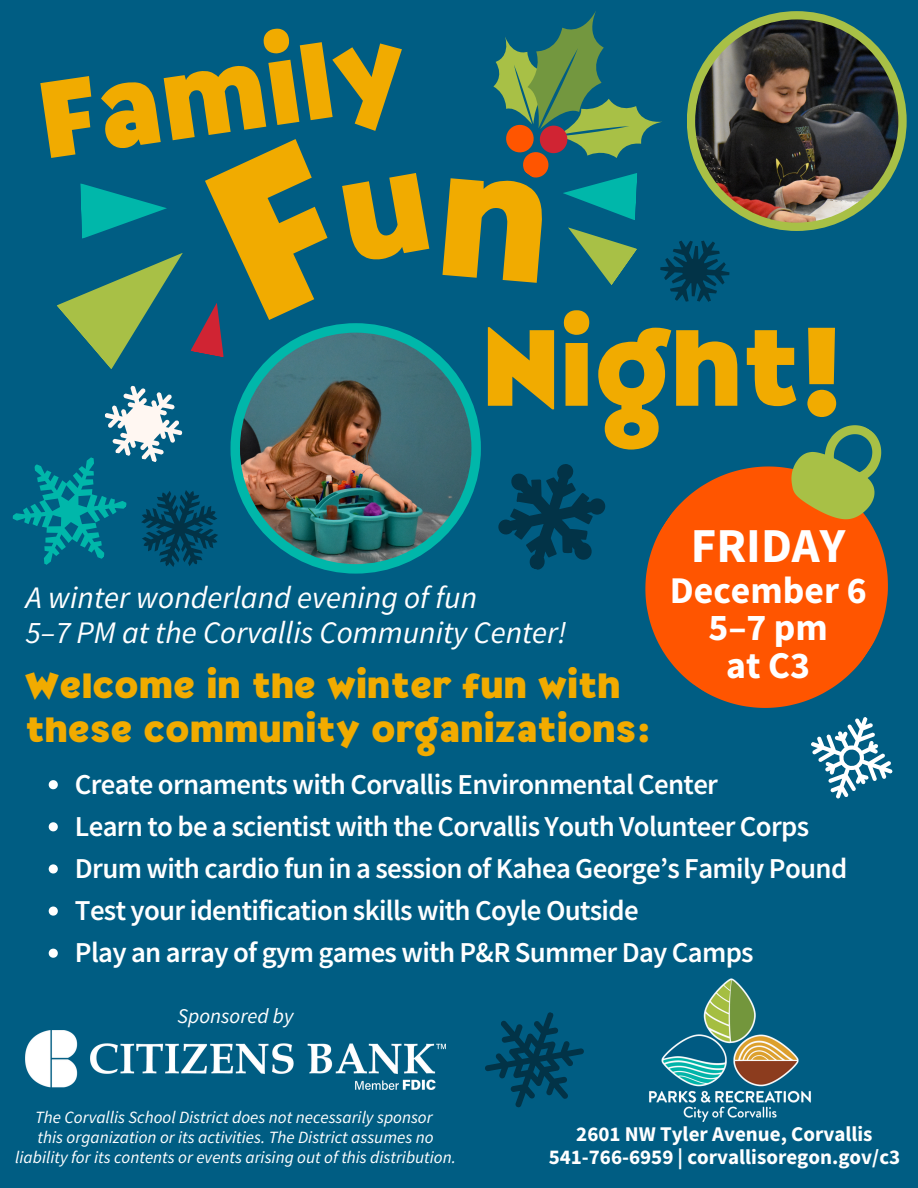
<style>
.page{position:relative;width:918px;height:1188px;background:#005d83}
.page>*{position:absolute;margin:0;border:0;box-sizing:border-box;transform-origin:0 0}
.t1{font:120px "Minnie Play";letter-spacing:.025em;color:#f1ab00}
.t2{font:700 48.75px "Source Sans Pro";color:#fff}
.t3{font:39px/43.8px "Minnie Play";letter-spacing:.025em;color:#f1ab00}
.t4{font:700 37.8px/37.8px "Source Sans Pro";color:#fff;text-align:center}
.t5{font:italic 31.2px/35.1px "Source Sans Pro";color:#fff}
.t6{font:600 28.8px "Source Sans Pro";letter-spacing:-.025em;color:#fff}
.t7{font:700 21px/23.7px "Source Sans Pro";color:#fff;text-align:center}
.t8{font:italic 21px "Source Sans Pro";color:#fff}
.t9{font:italic 17.25px/20px "Source Sans Pro";color:#fff;text-align:center}
</style>
<div class="page">
<svg style="left:80px;top:183px;width:87px;height:56px"></svg>
<svg style="left:57px;top:253px;width:126px;height:116px"></svg>
<svg style="left:49px;top:780px;width:9px;height:9px"></svg>
<svg style="left:49px;top:822px;width:9px;height:9px"></svg>
<svg style="left:49px;top:864px;width:9px;height:10px"></svg>
<svg style="left:49px;top:907px;width:9px;height:9px"></svg>
<svg style="left:49px;top:949px;width:9px;height:9px"></svg>
<img style="left:649px;top:978px;width:162px;height:144px">
<img style="left:26px;top:1031px;width:420px;height:58px">
<svg style="left:230px;top:323px;width:251px;height:251px;background:#00aea6"></svg>
<div style="left:234px;top:327px;width:244px;height:243px;background:#00b7aa;border-radius:50%"></div>
<img style="left:240px;top:333px;width:231px;height:231px;border-radius:50%">
<svg style="left:687px;top:11px;width:220px;height:220px"></svg>
<div style="left:690px;top:14px;width:214px;height:214px;background:#a8c046;border-radius:50%"></div>
<img style="left:695px;top:19px;width:203px;height:204px;border-radius:50%">
<svg style="left:498px;top:464px;width:101px;height:106px"></svg>
<svg style="left:485px;top:1012px;width:99px;height:96px"></svg>
<svg style="left:599px;top:498px;width:53px;height:130px"></svg>
<svg style="left:652px;top:425px;width:241px;height:374px"></svg>
<svg style="left:12px;top:385px;width:221px;height:182px"></svg>
<svg style="left:190px;top:303px;width:240px;height:55px"></svg>
<svg style="left:493px;top:11px;width:244px;height:291px"></svg>
<p class="t1" style="left:35px;top:68px;width:368px;rotate:-8deg">Family</p>
<p class="t1" style="left:484px;top:316px;width:360px">Night!</p>
<p class="t5" style="left:26px;top:579px;width:542px">A winter wonderland evening of fun<br>5–7 PM at the Corvallis Community Center!</p>
<h1 class="t3" style="left:26px;top:666px;width:626px">Welcome in the winter fun with these community organizations:</h1>
<p class="t2" style="left:691px;top:514px;width:156px">FRIDAY</p>
<p class="t4" style="left:670px;top:570px;width:198px">December 6<br>5–7 pm<br>at C3</p>
<p class="t6" style="left:75px;top:765px;width:645px">Create ornaments with Corvallis Environmental Center</p>
<h1 class="t6" style="left:75px;top:808px;width:736px">Learn to be a scientist with the Corvallis Youth Volunteer Corps</h1>
<p class="t6" style="left:75px;top:850px;width:774px">Drum with cardio fun in a session of Kahea George’s Family Pound</p>
<p class="t6" style="left:75px;top:892px;width:565px">Test your identification skills with Coyle Outside</p>
<p class="t6" style="left:75px;top:934px;width:680px">Play an array of gym games with P&amp;R Summer Day Camps</p>
<p class="t8" style="left:178px;top:1002px;width:117px">Sponsored by</p>
<p class="t9" style="left:35px;top:1107px;width:399px">The Corvallis School District does not necessarily sponsor</p>
<p class="t9" style="left:15px;top:1127px;width:442px">this organization or its activities. The District assumes no liability for its contents or events arising out of this distribution.</p>
<h2 class="t7" style="left:549px;top:1121px;width:353px">2601 NW Tyler Avenue, Corvallis<br>541-766-6959 | corvallisoregon.gov/c3</h2>
</div>
